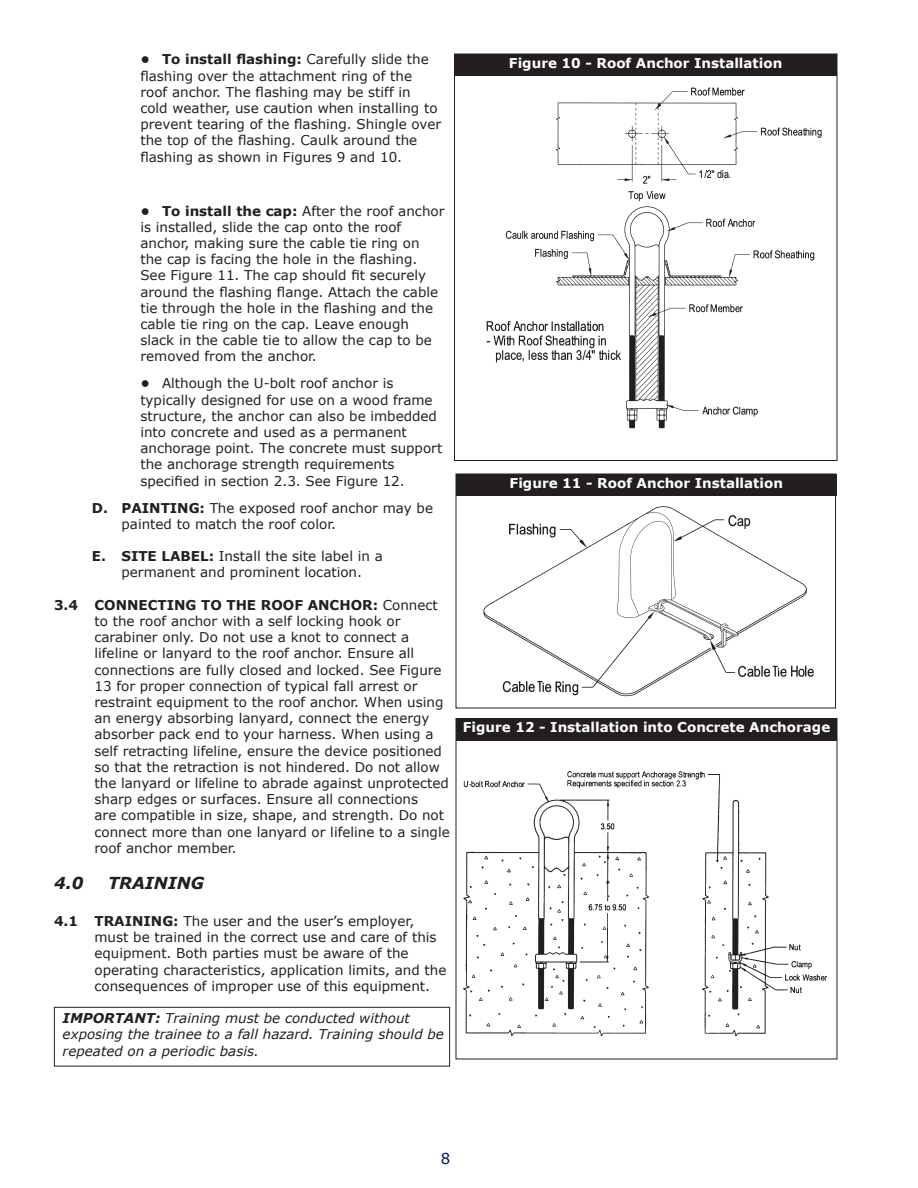
<style>
.page{position:relative;width:918px;height:1188px;background:#fff}
.page>*{position:absolute;margin:0;border:0;box-sizing:border-box;transform-origin:0 0}
.Section_Head{font:italic 700 16.5px "Verdana";color:#231f20}
.t1{font:15px "Verdana";color:#011c5a}
.Body_text{font:13.5px/16.2px "Verdana";color:#231f20}
.Bullets{font:13.5px/16.2px "Verdana";color:#231f20}
.A_B_C{font:13.5px/16.2px "Verdana";color:#231f20}
.Warning-Important_te{font:italic 13.5px/16.2px "Verdana";color:#231f20}
.Figure_Caption{font:700 13.5px "Verdana";color:#fff}
.s1{font-weight:700}
</style>
<div class="page">
<div style="left:54px;top:1007px;width:396px;height:59px;border:1px solid #231f20"></div>
<img style="left:486px;top:87px;width:336px;height:342px">
<div style="left:456px;top:474px;width:381px;height:22px;background:#231f20"></div>
<img style="left:483px;top:506px;width:331px;height:191px">
<div style="left:456px;top:474px;width:380px;height:234px;border:1px solid #231f20"></div>
<div style="left:454px;top:54px;width:383px;height:22px;background:#231f20"></div>
<div style="left:456px;top:719px;width:381px;height:22px;background:#231f20"></div>
<img style="left:463px;top:771px;width:364px;height:266px">
<div style="left:456px;top:718px;width:381px;height:341px;border:1px solid #231f20"></div>
<p class="Bullets" style="left:140px;top:51px;width:302px"><span class="s1">• To install flashing:</span> Carefully slide the flashing over the attachment ring of the roof anchor. The flashing may be stiff in cold weather, use caution when installing to prevent tearing of the flashing. Shingle over the top of the flashing. Caulk around the flashing as shown in Figures 9 and 10.</p>
<p class="Figure_Caption" style="left:509px;top:54px;width:275px">Figure 10 - Roof Anchor Installation</p>
<p class="Bullets" style="left:140px;top:202px;width:306px"><span class="s1">• To install the cap:</span> After the roof anchor is installed, slide the cap onto the roof anchor, making sure the cable tie ring on the cap is facing the hole in the flashing.<br>See Figure 11. The cap should fit securely around the flashing flange. Attach the cable tie through the hole in the flashing and the cable tie ring on the cap. Leave enough slack in the cable tie to allow the cap to be removed from the anchor.</p>
<p class="Bullets" style="left:140px;top:375px;width:303px"><span class="s1">•</span> Although the U-bolt roof anchor is typically designed for use on a wood frame structure, the anchor can also be imbedded into concrete and used as a permanent anchorage point. The concrete must support the anchorage strength requirements specified in section 2.3. See Figure 12.</p>
<p class="A_B_C" style="left:122px;top:499px;width:313px;text-indent:-30px"><span class="s1">D. PAINTING:</span> The exposed roof anchor may be painted to match the roof color.</p>
<p class="A_B_C" style="left:122px;top:548px;width:263px;text-indent:-30px"><span class="s1">E. SITE LABEL:</span> Install the site label in a permanent and prominent location.</p>
<p class="Body_text" style="left:94px;top:596px;width:357px;text-indent:-40px"><span class="s1">3.4 CONNECTING TO THE ROOF ANCHOR:</span> Connect to the roof anchor with a self locking hook or carabiner only. Do not use a knot to connect a lifeline or lanyard to the roof anchor. Ensure all connections are fully closed and locked. See Figure 13 for proper connection of typical fall arrest or restraint equipment to the roof anchor. When using an energy absorbing lanyard, connect the energy absorber pack end to your harness. When using a self retracting lifeline, ensure the device positioned so that the retraction is not hindered. Do not allow the lanyard or lifeline to abrade against unprotected sharp edges or surfaces. Ensure all connections<br>are compatible in size, shape, and strength. Do not connect more than one lanyard or lifeline to a single roof anchor member.</p>
<p class="Section_Head" style="left:54px;top:872px;width:31px">4.0</p>
<p class="Section_Head" style="left:108px;top:872px;width:98px">TRAINING</p>
<p class="Body_text" style="left:94px;top:912px;width:353px;text-indent:-40px"><span class="s1">4.1 TRAINING:</span> The user and the user’s employer, must be trained in the correct use and care of this equipment. Both parties must be aware of the operating characteristics, application limits, and the consequences of improper use of this equipment.</p>
<p class="Warning-Important_te" style="left:63px;top:1010px;width:383px"><span class="s1">IMPORTANT:</span> Training must be conducted without exposing the trainee to a fall hazard. Training should be repeated on a periodic basis.</p>
<p class="Figure_Caption" style="left:510px;top:474px;width:275px">Figure 11 - Roof Anchor Installation</p>
<p class="Figure_Caption" style="left:463px;top:719px;width:369px">Figure 12 - Installation into Concrete Anchorage</p>
<p class="t1" style="left:441px;top:1149px;width:11px">8</p>
</div>
